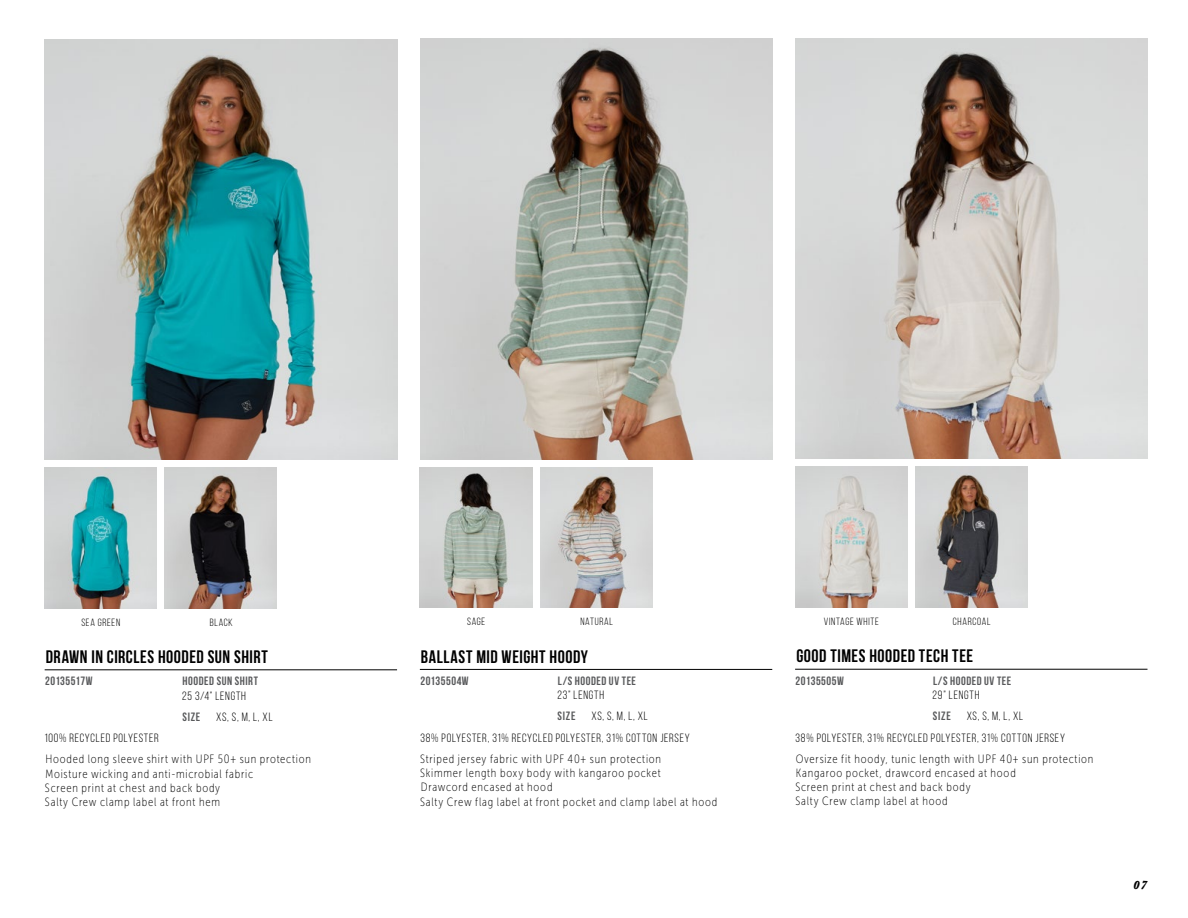
<style>
.page{position:relative;width:1188px;height:918px;background:#fff}
.page>*{position:absolute;margin:0;border:0;box-sizing:border-box;transform-origin:0 0}
.t1{font:700 18px "Bebas Neue";letter-spacing:.03em;color:#000}
.t2{font:12px/14.2px "Museo Sans Cond 100";letter-spacing:.065em;color:#000}
.t3{font:12px/21.6px "Bebas Neue";letter-spacing:.065em;color:#000}
.t4{font:700 12px "Bebas Neue";letter-spacing:.045em;color:#58595b}
.t5{font:12px "Galley";color:#000}
.t6{font:10.5px "Bebas Neue";letter-spacing:.07em;color:#000}
</style>
<div class="page">
<hr style="left:45px;top:670px;width:352px;height:1px;background:#000">
<img style="left:45px;top:39px;width:352px;height:420px">
<img style="left:165px;top:467px;width:112px;height:141px">
<img style="left:45px;top:467px;width:112px;height:141px">
<hr style="left:420px;top:669px;width:352px;height:1px;background:#000">
<img style="left:420px;top:39px;width:352px;height:420px">
<img style="left:540px;top:467px;width:112px;height:141px">
<img style="left:420px;top:467px;width:112px;height:141px">
<hr style="left:795px;top:669px;width:352px;height:1px;background:#000">
<img style="left:795px;top:38px;width:353px;height:421px">
<img style="left:915px;top:467px;width:112px;height:140px">
<img style="left:795px;top:467px;width:112px;height:140px">
<p class="t6" style="left:81px;top:617px;width:40px">SEA GREEN</p>
<p class="t6" style="left:210px;top:617px;width:25px">BLACK</p>
<h1 class="t1" style="left:46px;top:647px;width:224px">DRAWN IN CIRCLES HOODED SUN SHIRT</h1>
<p class="t4" style="left:45px;top:675px;width:49px">20135517W</p>
<p class="t4" style="left:183px;top:675px;width:77px">HOODED SUN SHIRT</p>
<p class="t3" style="left:182px;top:685px;width:65px">25 3/4” LENGTH</p>
<p class="t4" style="left:182px;top:710px;width:19px">SIZE</p>
<p class="t3" style="left:216px;top:706px;width:58px">XS, S, M, L, XL</p>
<p class="t3" style="left:44px;top:727px;width:116px">100% RECYCLED POLYESTER</p>
<p class="t2" style="left:45px;top:752px;width:268px">Hooded long sleeve shirt with UPF 50+ sun protection Moisture wicking and anti-microbial fabric<br>Screen print at chest and back body<br>Salty Crew clamp label at front hem</p>
<p class="t6" style="left:467px;top:616px;width:20px">SAGE</p>
<p class="t6" style="left:580px;top:616px;width:34px">NATURAL</p>
<h1 class="t1" style="left:421px;top:646px;width:169px">BALLAST MID WEIGHT HOODY</h1>
<p class="t4" style="left:420px;top:674px;width:50px">20135504W</p>
<p class="t4" style="left:558px;top:674px;width:80px">L/S HOODED UV TEE</p>
<p class="t3" style="left:557px;top:684px;width:48px">23” LENGTH</p>
<p class="t4" style="left:558px;top:710px;width:19px">SIZE</p>
<p class="t3" style="left:420px;top:705px;width:271px;text-indent:171px">XS, S, M, L, XL<br>38% POLYESTER, 31% RECYCLED POLYESTER, 31% COTTON JERSEY</p>
<p class="t2" style="left:420px;top:752px;width:299px">Striped jersey fabric with UPF 40+ sun protection<br>Skimmer length boxy body with kangaroo pocket<br>Drawcord encased at hood<br>Salty Crew flag label at front pocket and clamp label at hood</p>
<p class="t6" style="left:824px;top:616px;width:57px">VINTAGE WHITE</p>
<p class="t6" style="left:953px;top:616px;width:39px">CHARCOAL</p>
<h1 class="t1" style="left:796px;top:646px;width:178px">GOOD TIMES HOODED TECH TEE</h1>
<p class="t4" style="left:796px;top:674px;width:50px">20135505W</p>
<p class="t4" style="left:933px;top:674px;width:80px">L/S HOODED UV TEE</p>
<p class="t3" style="left:933px;top:684px;width:48px">29” LENGTH</p>
<p class="t4" style="left:933px;top:709px;width:19px">SIZE</p>
<p class="t3" style="left:796px;top:705px;width:271px;text-indent:171px">XS, S, M, L, XL<br>38% POLYESTER, 31% RECYCLED POLYESTER, 31% COTTON JERSEY</p>
<p class="t2" style="left:795px;top:752px;width:300px">Oversize fit hoody, tunic length with UPF 40+ sun protection Kangaroo pocket, drawcord encased at hood<br>Screen print at chest and back body<br>Salty Crew clamp label at hood</p>
<p class="t5" style="left:1133px;top:881px;width:17px">07</p>
</div>
